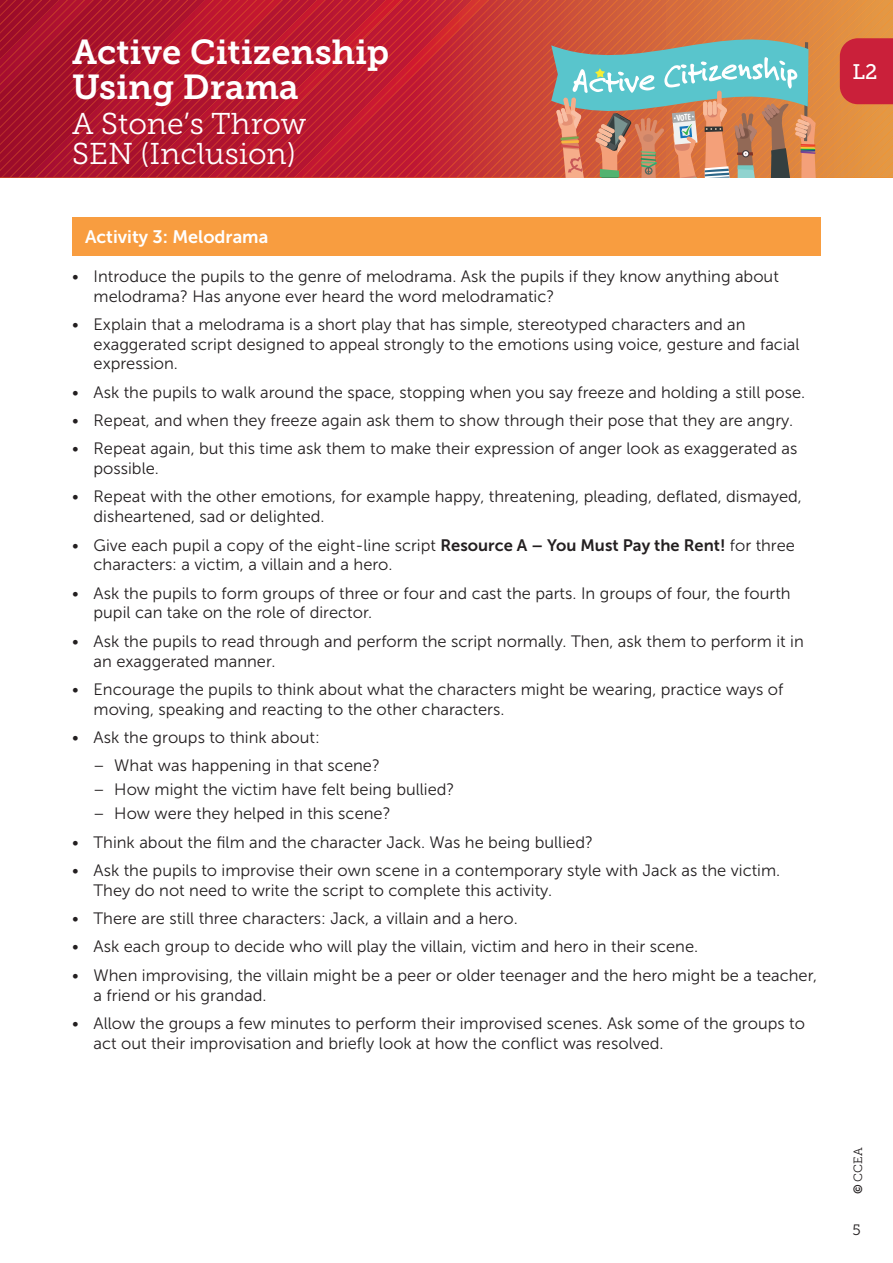
<style>
.page{position:relative;width:893px;height:1263px;background:#fff}
.page>*{position:absolute;margin:0;border:0;box-sizing:border-box;transform-origin:0 0}
.t1{font:34.5px/34.5px "Museo Slab 700";color:#fff}
.t2{font:30px/30px "Museo Slab 300";color:#fff}
.Body_Text{font:21px "Museo Slab 500";color:#fff}
.Table-H1-Activity-ti{font:18px "Museo Sans 700";color:#fff}
.t3{font:16.5px/19.8px "Museo Sans 300";color:#231f20}
.t4{font:15px "Museo Slab 300";color:#231f20}
.t5{font:12px "Museo Slab 300";color:#231f20}
.t6{font:700 condensed 9px "Myriad Pro";color:#fff}
.s1{font-family:"Museo Sans 700"}
</style>
<div class="page">
<img style="left:1px;top:0;width:9px;height:178px">
<img style="left:10px;top:0;width:8px;height:178px">
<img style="left:18px;top:0;width:10px;height:178px">
<img style="left:28px;top:0;width:7px;height:178px">
<img style="left:35px;top:0;width:9px;height:178px">
<img style="left:44px;top:0;width:9px;height:178px">
<img style="left:53px;top:0;width:8px;height:178px">
<img style="left:61px;top:0;width:9px;height:178px">
<img style="left:70px;top:0;width:8px;height:178px">
<img style="left:78px;top:0;width:9px;height:178px">
<img style="left:87px;top:0;width:9px;height:178px">
<img style="left:96px;top:0;width:8px;height:178px">
<img style="left:104px;top:0;width:9px;height:178px">
<img style="left:113px;top:0;width:8px;height:178px">
<img style="left:121px;top:0;width:9px;height:178px">
<img style="left:130px;top:0;width:9px;height:178px">
<img style="left:139px;top:0;width:8px;height:178px">
<img style="left:147px;top:0;width:9px;height:178px">
<img style="left:156px;top:0;width:8px;height:178px">
<img style="left:164px;top:0;width:9px;height:178px">
<img style="left:173px;top:0;width:17px;height:178px">
<img style="left:190px;top:0;width:9px;height:178px">
<img style="left:199px;top:0;width:9px;height:178px">
<img style="left:208px;top:0;width:8px;height:178px">
<img style="left:216px;top:0;width:9px;height:178px">
<img style="left:225px;top:0;width:8px;height:178px">
<img style="left:233px;top:0;width:9px;height:178px">
<img style="left:242px;top:0;width:8px;height:178px">
<img style="left:250px;top:0;width:9px;height:178px">
<img style="left:259px;top:0;width:8px;height:178px">
<img style="left:267px;top:0;width:9px;height:178px">
<img style="left:276px;top:0;width:9px;height:178px">
<img style="left:285px;top:0;width:9px;height:178px">
<img style="left:294px;top:0;width:8px;height:178px">
<img style="left:302px;top:0;width:8px;height:178px">
<img style="left:310px;top:0;width:9px;height:178px">
<img style="left:319px;top:0;width:9px;height:178px">
<img style="left:328px;top:0;width:8px;height:178px">
<img style="left:336px;top:0;width:9px;height:178px">
<img style="left:345px;top:0;width:8px;height:178px">
<img style="left:353px;top:0;width:9px;height:178px">
<img style="left:362px;top:0;width:9px;height:178px">
<img style="left:371px;top:0;width:8px;height:178px">
<img style="left:379px;top:0;width:9px;height:178px">
<img style="left:388px;top:0;width:8px;height:178px">
<img style="left:396px;top:0;width:9px;height:178px">
<img style="left:405px;top:0;width:8px;height:178px">
<img style="left:413px;top:0;width:9px;height:178px">
<img style="left:422px;top:0;width:9px;height:178px">
<img style="left:431px;top:0;width:8px;height:178px">
<img style="left:439px;top:0;width:9px;height:178px">
<img style="left:448px;top:0;width:17px;height:178px">
<img style="left:465px;top:0;width:9px;height:178px">
<img style="left:474px;top:0;width:8px;height:178px">
<img style="left:482px;top:0;width:9px;height:178px">
<img style="left:491px;top:0;width:9px;height:178px">
<img style="left:500px;top:0;width:8px;height:178px">
<img style="left:508px;top:0;width:9px;height:178px">
<img style="left:517px;top:0;width:8px;height:178px">
<img style="left:525px;top:0;width:9px;height:178px">
<img style="left:534px;top:0;width:8px;height:178px">
<img style="left:542px;top:0;width:9px;height:178px">
<img style="left:714px;top:0;width:179px;height:35px">
<img style="left:723px;top:8px;width:170px;height:27px">
<img style="left:732px;top:16px;width:161px;height:19px">
<img style="left:740px;top:25px;width:153px;height:10px">
<img style="left:749px;top:33px;width:144px;height:9px">
<img style="left:816px;top:76px;width:24px;height:9px">
<img style="left:816px;top:85px;width:24px;height:9px">
<img style="left:816px;top:94px;width:24px;height:84px">
<img style="left:817px;top:102px;width:76px;height:76px">
<img style="left:826px;top:111px;width:67px;height:67px">
<img style="left:835px;top:119px;width:58px;height:59px">
<img style="left:843px;top:128px;width:50px;height:50px">
<img style="left:852px;top:137px;width:41px;height:41px">
<img style="left:860px;top:145px;width:33px;height:33px">
<img style="left:869px;top:154px;width:24px;height:24px">
<img style="left:878px;top:162px;width:15px;height:16px">
<svg style="left:886px;top:171px;width:7px;height:7px"></svg>
<svg style="left:551px;top:35px;width:265px;height:143px;background:#a89a84"></svg>
<div style="left:840px;top:38px;width:53px;height:66px;background:#ca203a"></div>
<div style="left:72px;top:217px;width:749px;height:38px;background:#f89d40"></div>
<h1 class="t1" style="left:72px;top:35px;width:319px">Active Citizenship<br>Using Drama</h1>
<h2 class="t2" style="left:72px;top:109px;width:236px">A Stone’s Throw<br>SEN (Inclusion)</h2>
<p class="t6" style="left:676px;top:113px;width:16px;rotate:-6deg">VOTE</p>
<p class="Table-H1-Activity-ti" style="left:85px;top:226px;width:185px">Activity 3: Melodrama</p>
<p class="t3" style="left:94px;top:266px;width:687px;text-indent:-21px">• Introduce the pupils to the genre of melodrama. Ask the pupils if they know anything about melodrama? Has anyone ever heard the word melodramatic?</p>
<p class="t3" style="left:94px;top:314px;width:707px;text-indent:-21px">• Explain that a melodrama is a short play that has simple, stereotyped characters and an exaggerated script designed to appeal strongly to the emotions using voice, gesture and facial expression.</p>
<p class="t3" style="left:72px;top:382px;width:735px">• Ask the pupils to walk around the space, stopping when you say freeze and holding a still pose.</p>
<p class="t3" style="left:72px;top:411px;width:722px">• Repeat, and when they freeze again ask them to show through their pose that they are angry.</p>
<p class="t3" style="left:94px;top:439px;width:705px;text-indent:-21px">• Repeat again, but this time ask them to make their expression of anger look as exaggerated as possible.</p>
<p class="t3" style="left:94px;top:487px;width:710px;text-indent:-21px">• Repeat with the other emotions, for example happy, threatening, pleading, deflated, dismayed, disheartened, sad or delighted.</p>
<p class="t3" style="left:94px;top:535px;width:703px;text-indent:-21px">• Give each pupil a copy of the eight-line script <span class="s1">Resource A – You Must Pay the Rent!</span> for three characters: a victim, a villain and a hero.</p>
<p class="t3" style="left:94px;top:583px;width:699px;text-indent:-21px">• Ask the pupils to form groups of three or four and cast the parts. In groups of four, the fourth pupil can take on the role of director.</p>
<p class="t3" style="left:94px;top:631px;width:712px;text-indent:-21px">• Ask the pupils to read through and perform the script normally. Then, ask them to perform it in an exaggerated manner.</p>
<p class="t3" style="left:94px;top:679px;width:691px;text-indent:-21px">• Encourage the pupils to think about what the characters might be wearing, practice ways of moving, speaking and reacting to the other characters.</p>
<p class="t3" style="left:72px;top:727px;width:249px">• Ask the groups to think about:</p>
<p class="t3" style="left:93px;top:756px;width:288px">– What was happening in that scene?</p>
<p class="t3" style="left:93px;top:780px;width:363px">– How might the victim have felt being bullied?</p>
<p class="t3" style="left:93px;top:804px;width:299px">– How were they helped in this scene?</p>
<p class="t3" style="left:72px;top:832px;width:522px">• Think about the film and the character Jack. Was he being bullied?</p>
<p class="t3" style="left:94px;top:860px;width:688px;text-indent:-21px">• Ask the pupils to improvise their own scene in a contemporary style with Jack as the victim.<br>They do not need to write the script to complete this activity.</p>
<p class="t3" style="left:72px;top:909px;width:447px">• There are still three characters: Jack, a villain and a hero.</p>
<p class="t3" style="left:72px;top:937px;width:627px">• Ask each group to decide who will play the villain, victim and hero in their scene.</p>
<p class="t3" style="left:94px;top:965px;width:725px;text-indent:-21px">• When improvising, the villain might be a peer or older teenager and the hero might be a teacher, a friend or his grandad.</p>
<p class="t3" style="left:94px;top:1013px;width:713px;text-indent:-21px">• Allow the groups a few minutes to perform their improvised scenes. Ask some of the groups to act out their improvisation and briefly look at how the conflict was resolved.</p>
<p class="Body_Text" style="left:852px;top:60px;width:26px">L2</p>
<p class="t5" style="left:851px;top:1194px;width:49px;rotate:-90deg"><span class="s1">©</span> CCEA</p>
<p class="t4" style="left:852px;top:1222px;width:10px">5</p>
</div>
